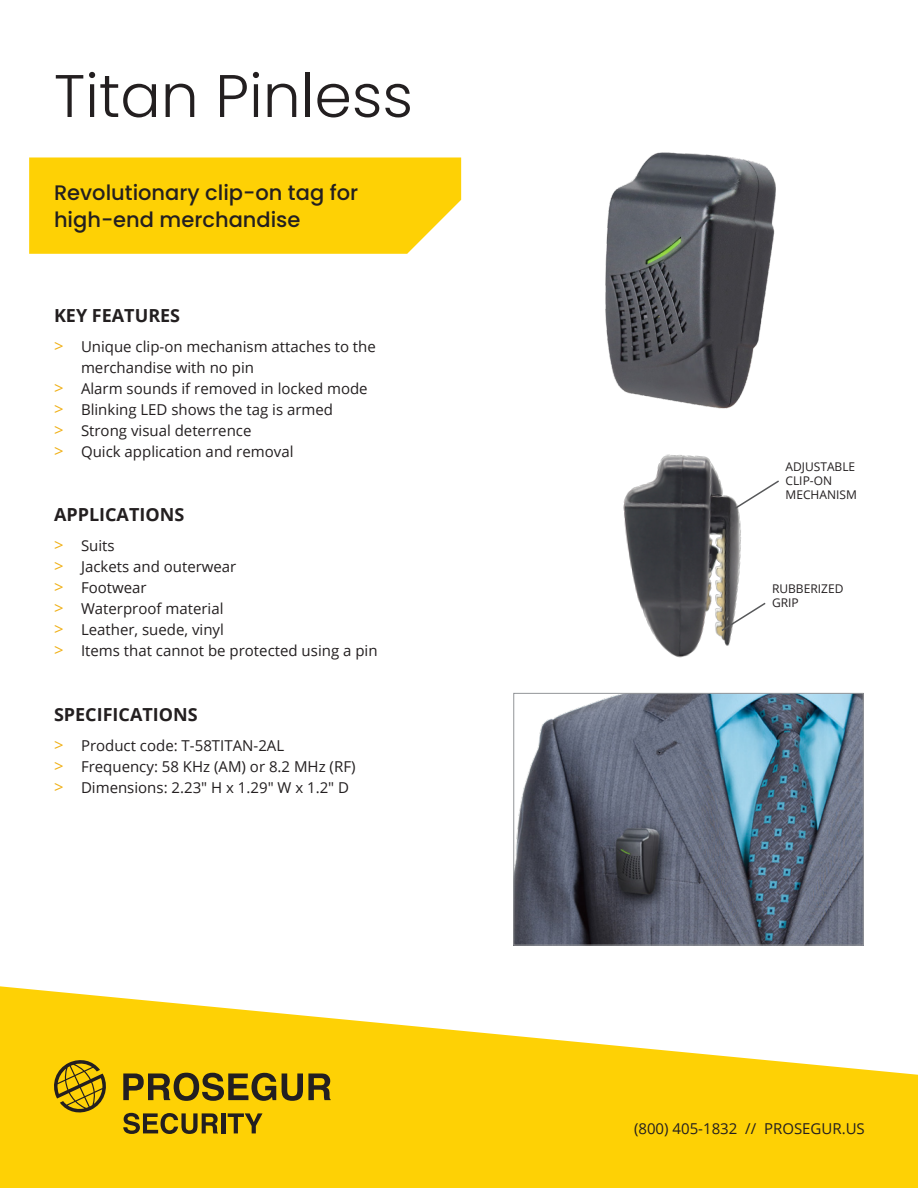
<style>
.page{position:relative;width:918px;height:1188px;background:#fff}
.page>*{position:absolute;margin:0;border:0;box-sizing:border-box;transform-origin:0 0}
.t1{font:300 60px "Poppins";color:#231f20}
.t2{font:500 21px/27px "Poppins";color:#231f20}
.t3{font:700 18px "Open Sans";color:#231f20}
.t4{font:15px/21px "Open Sans";color:#231f20}
.t5{font:12px/14.4px "Open Sans";color:#231f20}
.s1{font-size:16.5px;color:#f0af13}
</style>
<div class="page">
<div style="left:29px;top:157px;width:432px;height:97px;background:#fed105"></div>
<svg style="left:0;top:986px;width:918px;height:202px;fill:#fed105"></svg>
<svg style="left:54px;top:1060px;width:277px;height:74px;background:#c8a50b"></svg>
<img style="left:515px;top:695px;width:347px;height:248px">
<div style="left:513px;top:693px;width:351px;height:252px;border:1px solid #939598"></div>
<img style="left:605px;top:152px;width:171px;height:257px">
<img style="left:623px;top:454px;width:118px;height:204px">
<svg style="left:733px;top:479px;width:46px;height:31px"></svg>
<svg style="left:720px;top:601px;width:46px;height:32px"></svg>
<p class="t1" style="left:54px;top:61px;width:361px">Titan Pinless</p>
<p class="t2" style="left:54px;top:179px;width:306px">Revolutionary clip-on tag for high-end merchandise</p>
<p class="t3" style="left:54px;top:302px;width:128px">KEY FEATURES</p>
<p class="t4" style="left:81px;top:335px;width:296px;text-indent:-27px"><span class="s1">&gt;</span> Unique clip-on mechanism attaches to the merchandise with no pin</p>
<p class="t4" style="left:54px;top:377px;width:315px"><span class="s1">&gt;</span> Alarm sounds if removed in locked mode</p>
<p class="t4" style="left:54px;top:398px;width:281px"><span class="s1">&gt;</span> Blinking LED shows the tag is armed</p>
<p class="t4" style="left:54px;top:419px;width:199px"><span class="s1">&gt;</span> Strong visual deterrence</p>
<p class="t4" style="left:54px;top:440px;width:241px"><span class="s1">&gt;</span> Quick application and removal</p>
<p class="t3" style="left:54px;top:502px;width:132px">APPLICATIONS</p>
<p class="t4" style="left:54px;top:535px;width:62px"><span class="s1">&gt;</span> Suits</p>
<p class="t4" style="left:54px;top:556px;width:184px"><span class="s1">&gt;</span> Jackets and outerwear</p>
<p class="t4" style="left:54px;top:577px;width:94px"><span class="s1">&gt;</span> Footwear</p>
<p class="t4" style="left:54px;top:598px;width:171px"><span class="s1">&gt;</span> Waterproof material</p>
<p class="t4" style="left:54px;top:619px;width:171px"><span class="s1">&gt;</span> Leather, suede, vinyl</p>
<p class="t4" style="left:54px;top:640px;width:325px"><span class="s1">&gt;</span> Items that cannot be protected using a pin</p>
<p class="t3" style="left:54px;top:701px;width:145px">SPECIFICATIONS</p>
<p class="t4" style="left:54px;top:734px;width:232px"><span class="s1">&gt;</span> Product code: T-58TITAN-2AL</p>
<p class="t4" style="left:54px;top:755px;width:303px"><span class="s1">&gt;</span> Frequency: 58 KHz (AM) or 8.2 MHz (RF)</p>
<p class="t4" style="left:54px;top:776px;width:297px"><span class="s1">&gt;</span> Dimensions: 2.23" H x 1.29" W x 1.2" D</p>
<p class="t5" style="left:786px;top:459px;width:73px">ADJUSTABLE<br>CLIP-ON<br>MECHANISM</p>
<p class="t5" style="left:772px;top:581px;width:73px">RUBBERIZED<br>GRIP</p>
<p class="t4" style="left:634px;top:1118px;width:232px">(800) 405-1832 // PROSEGUR.US</p>
</div>
